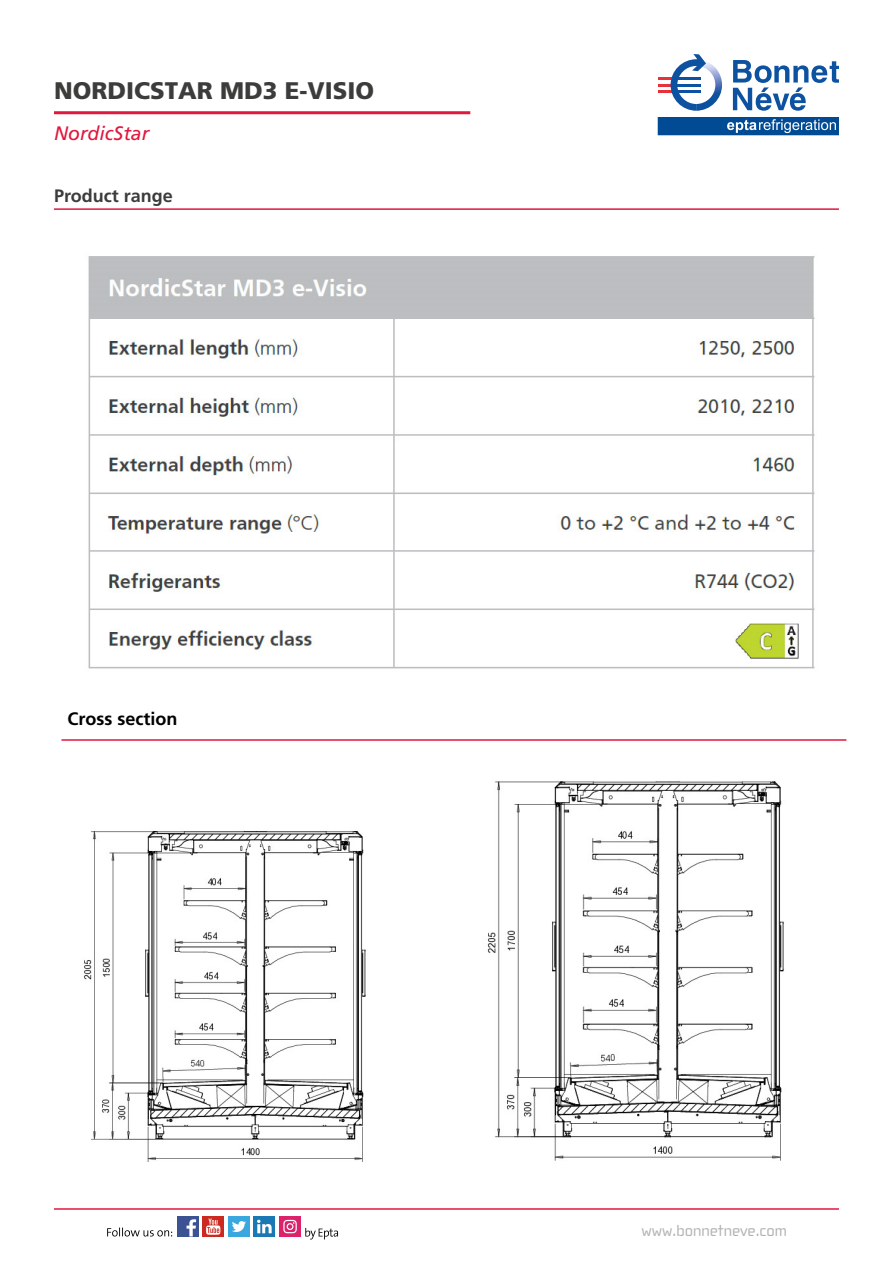
<style>
.page{position:relative;width:893px;height:1263px;background:#fff}
.page>*{position:absolute;margin:0;border:0;box-sizing:border-box;transform-origin:0 0}
.t1{font:900 24px "Frutiger LT Std";color:#3c3c3b}
.t2{font:italic 19.5px "Frutiger LT Std";color:#e1173d}
.t3{font:700 18px "Frutiger LT Std";color:#3c3c3b}
.t4{font:700 18px "Frutiger LT Std";color:#000}
.t5{font:16.5px "Cholla Wide";color:#b3b2b2}
</style>
<div class="page">
<hr style="left:54px;top:111px;width:416px;height:3px;background:#e1173d">
<hr style="left:54px;top:208px;width:785px;height:2px;background:#e1173d">
<hr style="left:54px;top:1208px;width:785px;height:2px;background:#e1173d">
<div style="left:203px;top:1216px;width:21px;height:21px;background:#cb2a20"></div>
<svg style="left:206px;top:1218px;width:14px;height:17px"></svg>
<div style="left:177px;top:1216px;width:21px;height:21px;background:#3b5293"></div>
<svg style="left:187px;top:1219px;width:9px;height:17px"></svg>
<div style="left:254px;top:1216px;width:21px;height:21px;background:#1a78b4"></div>
<svg style="left:257px;top:1220px;width:15px;height:13px"></svg>
<div style="left:228px;top:1216px;width:22px;height:21px;background:#3aa7df"></div>
<svg style="left:232px;top:1221px;width:14px;height:11px"></svg>
<svg style="left:107px;top:1227px;width:65px;height:9px"></svg>
<svg style="left:305px;top:1228px;width:33px;height:11px"></svg>
<div style="left:279px;top:1216px;width:22px;height:21px;background:#dc226b"></div>
<svg style="left:283px;top:1220px;width:14px;height:13px"></svg>
<svg style="left:658px;top:117px;width:181px;height:18px;background:#2061a0"></svg>
<svg style="left:733px;top:60px;width:106px;height:51px"></svg>
<hr style="left:658px;top:77px;width:17px;height:3px;background:#e73037">
<hr style="left:658px;top:84px;width:17px;height:3px;background:#e73037">
<hr style="left:658px;top:90px;width:17px;height:3px;background:#e73037">
<img style="left:706px;top:62px;width:16px;height:47px">
<svg style="left:671px;top:54px;width:35px;height:57px"></svg>
<hr style="left:61px;top:739px;width:785px;height:2px;background:#e1173d">
<img style="left:83px;top:831px;width:283px;height:331px">
<img style="left:487px;top:781px;width:297px;height:380px">
<img style="left:88px;top:256px;width:727px;height:413px">
<p class="t1" style="left:54px;top:76px;width:322px">NORDICSTAR MD3 E-VISIO</p>
<p class="t2" style="left:54px;top:122px;width:97px">NordicStar</p>
<p class="t3" style="left:54px;top:186px;width:120px">Product range</p>
<p class="t4" style="left:67px;top:708px;width:111px">Cross section</p>
<p class="t5" style="left:641px;top:1221px;width:147px">www.bonnetneve.com</p>
</div>
